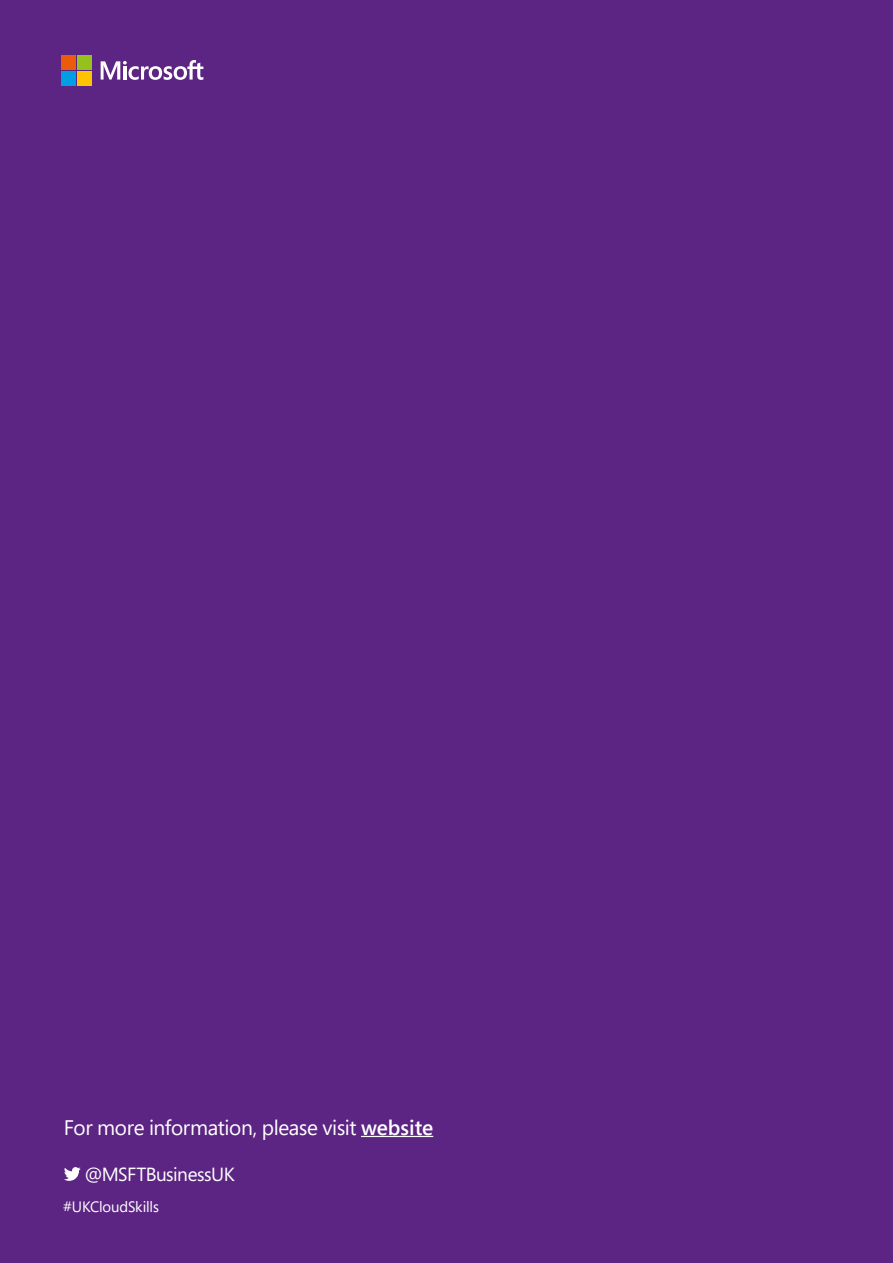
<style>
.page{position:relative;width:893px;height:1263px;background:#5c2483}
.page>*{position:absolute;margin:0;border:0;box-sizing:border-box;transform-origin:0 0}
.t1{font:21px "Segoe Pro";letter-spacing:-.015em;color:#fff}
.t2{font:19.05px "Segoe Pro";letter-spacing:-.03em;color:#fff}
.t3{font:15px "Segoe Pro";letter-spacing:-.01em;color:#fff}
.s1{font-weight:600}
</style>
<div class="page">
<hr style="left:361px;top:1136px;width:72px;height:1px;background:#fff">
<svg style="left:101px;top:60px;width:102px;height:20px"></svg>
<div style="left:61px;top:55px;width:15px;height:15px;background:#ea5b0b"></div>
<div style="left:77px;top:55px;width:15px;height:15px;background:#95c11f"></div>
<div style="left:61px;top:71px;width:15px;height:15px;background:#009fe3"></div>
<div style="left:77px;top:71px;width:15px;height:15px;background:#fdc300"></div>
<svg style="left:64px;top:1167px;width:17px;height:14px"></svg>
<p class="t1" style="left:64px;top:1113px;width:371px">For more information, please visit <span class="s1">website</span></p>
<p class="t2" style="left:84px;top:1161px;width:152px">@MSFTBusinessUK</p>
<p class="t3" style="left:63px;top:1196px;width:97px">#UKCloudSkills</p>
</div>
